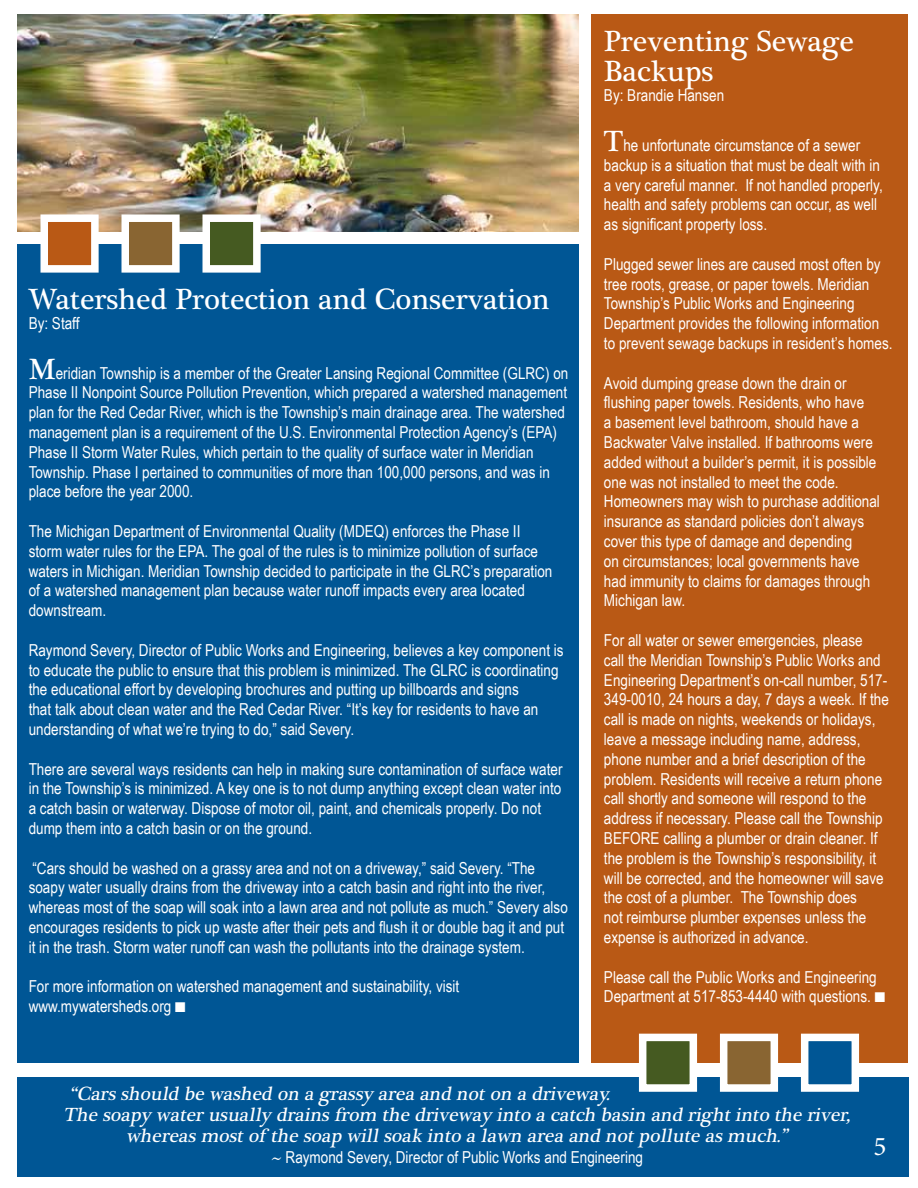
<style>
.page{position:relative;width:918px;height:1188px;background:#fff}
.page>*{position:absolute;margin:0;border:0;box-sizing:border-box;transform-origin:0 0}
.t1{font:30px/30px "Plantagenet Cherokee";color:#fff}
.t2{font:27px "Minion Pro";color:#fff}
.t3{font:italic 19.5px "Plantagenet Cherokee";color:#fff}
.t4{font:16.5px/19.8px "Arial Narrow";color:#fff}
.s1{font-family:"Plantagenet Cherokee";font-size:30px}
.s2{font-family:"Monotype Sorts";font-size:13.5px}
.s3{font-family:"Plantagenet Cherokee";font-style:italic;font-size:18px}
</style>
<div class="page">
<div style="left:17px;top:1077px;width:891px;height:100px;background:#005695"></div>
<img style="left:17px;top:14px;width:562px;height:218px">
<div style="left:17px;top:244px;width:562px;height:819px;background:#005695"></div>
<div style="left:40px;top:214px;width:59px;height:59px;background:#b95915;border:8px solid #fff"></div>
<div style="left:122px;top:214px;width:58px;height:59px;background:#896532;border:8px solid #fff"></div>
<div style="left:202px;top:214px;width:59px;height:59px;background:#455a21;border:8px solid #fff"></div>
<div style="left:592px;top:14px;width:316px;height:1049px;background:#b95915"></div>
<div style="left:639px;top:1034px;width:58px;height:58px;background:#455a21;border:8px solid #fff"></div>
<div style="left:720px;top:1034px;width:58px;height:58px;background:#896532;border:8px solid #fff"></div>
<div style="left:801px;top:1034px;width:58px;height:58px;background:#005695;border:8px solid #fff"></div>
<h1 class="t1" style="left:29px;top:285px;width:523px">Watershed Protection and Conservation</h1>
<p class="t4" style="left:29px;top:313px;width:52px">By: Staff</p>
<p class="t4" style="left:29px;top:362px;width:541px"><span class="s1">M</span>eridian Township is a member of the Greater Lansing Regional Committee (GLRC) on Phase II Nonpoint Source Pollution Prevention, which prepared a watershed management plan for the Red Cedar River, which is the Township’s main drainage area. The watershed management plan is a requirement of the U.S. Environmental Protection Agency’s (EPA)<br>Phase II Storm Water Rules, which pertain to the quality of surface water in Meridian Township. Phase I pertained to communities of more than 100,000 persons, and was in place before the year 2000.</p>
<p class="t4" style="left:29px;top:521px;width:525px">The Michigan Department of Environmental Quality (MDEQ) enforces the Phase II storm water rules for the EPA. The goal of the rules is to minimize pollution of surface waters in Michigan. Meridian Township decided to participate in the GLRC’s preparation of a watershed management plan because water runoff impacts every area located downstream.</p>
<p class="t4" style="left:29px;top:640px;width:536px">Raymond Severy, Director of Public Works and Engineering, believes a key component is to educate the public to ensure that this problem is minimized. The GLRC is coordinating the educational effort by developing brochures and putting up billboards and signs<br>that talk about clean water and the Red Cedar River. “It’s key for residents to have an understanding of what we’re trying to do,” said Severy.</p>
<p class="t4" style="left:29px;top:758px;width:535px">There are several ways residents can help in making sure contamination of surface water in the Township’s is minimized. A key one is to not dump anything except clean water into a catch basin or waterway. Dispose of motor oil, paint, and chemicals properly. Do not dump them into a catch basin or on the ground.</p>
<p class="t4" style="left:29px;top:857px;width:541px">“Cars should be washed on a grassy area and not on a driveway,” said Severy. “The soapy water usually drains from the driveway into a catch basin and right into the river, whereas most of the soap will soak into a lawn area and not pollute as much.” Severy also encourages residents to pick up waste after their pets and flush it or double bag it and put it in the trash. Storm water runoff can wash the pollutants into the drainage system.</p>
<p class="t4" style="left:29px;top:976px;width:432px">For more information on watershed management and sustainability, visit www.mywatersheds.org <span class="s2">n</span></p>
<h1 class="t1" style="left:604px;top:27px;width:252px">Preventing Sewage<br>Backups</h1>
<p class="t4" style="left:604px;top:85px;width:122px">By: Brandie Hansen</p>
<p class="t4" style="left:604px;top:135px;width:280px"><span class="s1">T</span>he unfortunate circumstance of a sewer backup is a situation that must be dealt with in a very careful manner. If not handled properly, health and safety problems can occur, as well as significant property loss.</p>
<p class="t4" style="left:604px;top:253px;width:290px">Plugged sewer lines are caused most often by tree roots, grease, or paper towels. Meridian Township’s Public Works and Engineering Department provides the following information to prevent sewage backups in resident’s homes.</p>
<p class="t4" style="left:604px;top:372px;width:277px">Avoid dumping grease down the drain or flushing paper towels. Residents, who have<br>a basement level bathroom, should have a Backwater Valve installed. If bathrooms were added without a builder’s permit, it is possible one was not installed to meet the code.<br>Homeowners may wish to purchase additional insurance as standard policies don’t always cover this type of damage and depending<br>on circumstances; local governments have had immunity to claims for damages through Michigan law.</p>
<p class="t4" style="left:604px;top:630px;width:286px">For all water or sewer emergencies, please<br>call the Meridian Township’s Public Works and Engineering Department’s on-call number, 517- 349-0010, 24 hours a day, 7 days a week. If the call is made on nights, weekends or holidays, leave a message including name, address, phone number and a brief description of the problem. Residents will receive a return phone call shortly and someone will respond to the address if necessary. Please call the Township BEFORE calling a plumber or drain cleaner. If the problem is the Township’s responsibility, it will be corrected, and the homeowner will save the cost of a plumber. The Township does<br>not reimburse plumber expenses unless the expense is authorized in advance.</p>
<p class="t4" style="left:604px;top:966px;width:283px">Please call the Public Works and Engineering<br>Department at 517-853-4440 with questions. <span class="s2">n</span></p>
<p class="t3" style="left:70px;top:1082px;width:546px">“Carsshould be washed on a grassy area and noton a driveway.</p>
<p class="t3" style="left:64px;top:1103px;width:792px">The soapy waterusually drainsfrom the driveway into a catch basin and rightinto the river,</p>
<p class="t3" style="left:126px;top:1124px;width:668px">whereasmostof the soap willsoak into a lawn area and notpollute asmuch.”</p>
<p class="t4" style="left:271px;top:1147px;width:374px"><span class="s3">~</span> Raymond Severy, Director of Public Works and Engineering</p>
<h2 class="t2" style="left:874px;top:1128px;width:14px">5</h2>
<h1 class="t1" style="left:874px;top:1131px;width:14px">5</h1>
</div>
